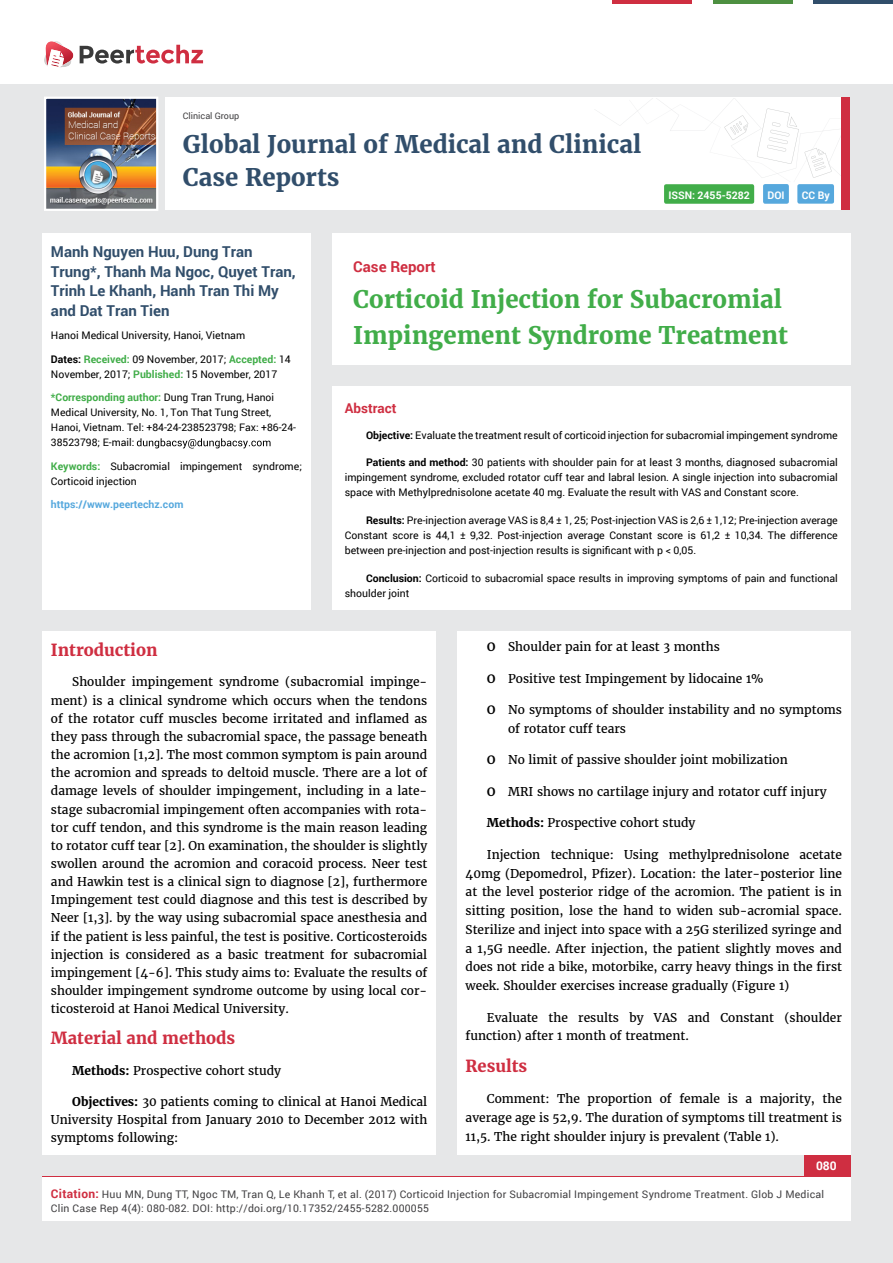
<style>
.page{position:relative;width:893px;height:1263px;background:#e6e7e8}
.page>*{position:absolute;margin:0;border:0;box-sizing:border-box;transform-origin:0 0}
.t1{font:700 24px/36px "Merriweather";color:#41ad49}
.t2{font:700 24px/33px "Merriweather";color:#314e6b}
.t3{font:700 16.5px "Merriweather";color:#cf2e41}
.t4{font:700 15px/19.5px "Roboto";color:#314e6b}
.t5{font:700 15px "Roboto";color:#cf2e41}
.t6{font:700 13.5px "Roboto";color:#cf2e41}
.t7{font:12px/18.1px "Merriweather";color:#000;text-align:justify}
.t8{font:700 12px "Roboto";color:#fff}
.t9{font:10.5px/15px "Roboto";color:#000}
.t10{font:10.5px/13.5px "Roboto";letter-spacing:.02em;color:#414042}
.t11{font:700 10.5px "Roboto";color:#41ad49}
.t12{font:700 10.5px "Roboto";color:#56a8dd}
.t13{font:700 10.5px "Roboto";color:#fff}
.t14{font:10.35px/15px "Roboto";color:#000}
.t15{font:9px "Roboto";color:#414042}
.s1{font-weight:700}
.s2{font-weight:700;color:#41ad49}
.s3{font-weight:400;font-size:10.35px;color:#000}
.s4{font-size:15px}
.s5{font-weight:700;font-size:12px;color:#cf2e41}
</style>
<div class="page">
<div style="left:165px;top:98px;width:684px;height:112px;background:#fff"></div>
<svg style="left:596px;top:99px;width:245px;height:79px"></svg>
<div style="left:841px;top:98px;width:8px;height:112px;background:#cf2e41"></div>
<img style="left:44px;top:97px;width:114px;height:114px">
<div style="left:0;top:0;width:893px;height:83px;background:#fff"></div>
<svg style="left:44px;top:41px;width:159px;height:27px"></svg>
<div style="left:664px;top:184px;width:90px;height:20px;background:#41ad49;border-radius:2px"></div>
<div style="left:763px;top:184px;width:26px;height:20px;background:#56a8dd;border-radius:2px"></div>
<div style="left:797px;top:184px;width:37px;height:20px;background:#56a8dd;border-radius:2px"></div>
<hr style="left:713px;top:0;width:79px;height:3px;background:#4d9041">
<hr style="left:612px;top:0;width:80px;height:3px;background:#cf2e41">
<hr style="left:813px;top:0;width:80px;height:3px;background:#314e6b">
<div style="left:804px;top:1154px;width:46px;height:43px;background:#cf2e41"></div>
<div style="left:42px;top:1177px;width:809px;height:43px;background:#fff"></div>
<div style="left:332px;top:386px;width:518px;height:224px;background:#fff"></div>
<div style="left:332px;top:233px;width:518px;height:132px;background:#fff"></div>
<div style="left:42px;top:233px;width:269px;height:377px;background:#fff"></div>
<svg style="left:137px;top:438px;width:134px;height:11px"></svg>
<div style="left:42px;top:631px;width:394px;height:523px;background:#fff"></div>
<div style="left:457px;top:631px;width:393px;height:523px;background:#fff"></div>
<p class="t15" style="left:183px;top:110px;width:58px">Clinical Group</p>
<h1 class="t2" style="left:183px;top:128px;width:460px">Global Journal of Medical and Clinical<br>Case Reports</h1>
<p class="t13" style="left:668px;top:188px;width:83px">ISSN: 2455-5282</p>
<p class="t13" style="left:767px;top:188px;width:19px">DOI</p>
<p class="t13" style="left:802px;top:188px;width:29px">CC By</p>
<p class="t4" style="left:51px;top:242px;width:246px">Manh Nguyen Huu, Dung Tran<br>Trung*, Thanh Ma Ngoc, Quyet Tran,<br>Trinh Le Khanh, Hanh Tran Thi My and Dat Tran Tien</p>
<p class="t9" style="left:51px;top:328px;width:196px">Hanoi Medical University, Hanoi, Vietnam</p>
<p class="t9" style="left:51px;top:351px;width:241px"><span class="s1">Dates:</span> <span class="s2">Received:</span> 09 November, 2017; <span class="s2">Accepted:</span> 14<br>November, 2017; <span class="s2">Published:</span> 15 November, 2017</p>
<p class="t11" style="left:51px;top:390px;width:225px">*Corresponding author: <span class="s3">Dung Tran Trung, Hanoi</span></p>
<p class="t14" style="left:51px;top:405px;width:247px">Medical University, No. 1, Ton That Tung Street,<br>Hanoi, Vietnam. Tel: +84-24-238523798; Fax: +86-24-<br>38523798; E-mail:</p>
<p class="t9" style="left:51px;top:458px;width:253px"><span class="s2">Keywords:</span> Subacromial impingement syndrome;<br>Corticoid injection</p>
<p class="t12" style="left:51px;top:497px;width:134px">https://www.peertechz.com</p>
<p class="t5" style="left:353px;top:256px;width:84px">Case Report</p>
<h1 class="t1" style="left:353px;top:281px;width:436px">Corticoid Injection for Subacromial<br>Impingement Syndrome Treatment</h1>
<p class="t6" style="left:345px;top:399px;width:53px">Abstract</p>
<p class="t9" style="left:366px;top:427px;width:473px"><span class="s1">Objective:</span> Evaluate the treatment result of corticoid injection for subacromial impingement syndrome</p>
<p class="t9" style="left:345px;top:455px;width:494px;text-align:justify;text-indent:21px"><span class="s1">Patients and method:</span> 30 patients with shoulder pain for at least 3 months, diagnosed subacromial impingement syndrome, excluded rotator cuff tear and labral lesion. A single injection into subacromial space with Methylprednisolone acetate 40 mg. Evaluate the result with VAS and Constant score.</p>
<p class="t9" style="left:345px;top:512px;width:494px;text-align:justify;text-indent:21px"><span class="s1">Results:</span> Pre-injection average VAS is 8,4 ± 1, 25; Post-injection VAS is 2,6 ± 1,12; Pre-injection average Constant score is 44,1 ± 9,32. Post-injection average Constant score is 61,2 ± 10,34. The difference between pre-injection and post-injection results is significant with p &lt; 0,05.</p>
<p class="t9" style="left:345px;top:570px;width:494px;text-indent:21px"><span class="s1">Conclusion:</span> Corticoid to subacromial space results in improving symptoms of pain and functional shoulder joint</p>
<h2 class="t3" style="left:51px;top:639px;width:108px">Introduction</h2>
<p class="t7" style="left:51px;top:673px;width:378px;text-indent:21px">Shoulder impingement syndrome (subacromial impinge&shy;ment) is a clinical syndrome which occurs when the tendons of the rotator cuff muscles become irritated and inflamed as they pass through the subacromial space, the passage beneath the acromion [1,2]. The most common symptom is pain around the acromion and spreads to deltoid muscle. There are a lot of damage levels of shoulder impingement, including in a late&shy;stage subacromial impingement often accompanies with rota&shy;tor cuff tendon, and this syndrome is the main reason leading to rotator cuff tear [2]. On examination, the shoulder is slightly swollen around the acromion and coracoid process. Neer test and Hawkin test is a clinical sign to diagnose [2], furthermore Impingement test could diagnose and this test is described by Neer [1,3]. by the way using subacromial space anesthesia and if the patient is less painful, the test is positive. Corticosteroids injection is considered as a basic treatment for subacromial impingement [4-6]. This study aims to: Evaluate the results of shoulder impingement syndrome outcome by using local cor&shy;ticosteroid at Hanoi Medical University.</p>
<h2 class="t3" style="left:51px;top:1028px;width:186px">Material and methods</h2>
<p class="t7" style="left:72px;top:1062px;width:210px"><span class="s1">Methods:</span> Prospective cohort study</p>
<p class="t7" style="left:51px;top:1093px;width:378px;text-indent:21px"><span class="s1">Objectives:</span> 30 patients coming to clinical at Hanoi Medical University Hospital from January 2010 to December 2012 with symptoms following:</p>
<p class="t7" style="left:487px;top:638px;width:234px"><span class="s4">o</span> Shoulder pain for at least 3 months</p>
<p class="t7" style="left:487px;top:669px;width:278px"><span class="s4">o</span> Positive test Impingement by lidocaine 1%</p>
<p class="t7" style="left:508px;top:701px;width:335px;line-height:18.8px;text-indent:-21px"><span class="s4">o</span> No symptoms of shoulder instability and no symptoms of rotator cuff tears</p>
<p class="t7" style="left:487px;top:751px;width:302px"><span class="s4">o</span> No limit of passive shoulder joint mobilization</p>
<p class="t7" style="left:487px;top:783px;width:341px"><span class="s4">o</span> MRI shows no cartilage injury and rotator cuff injury</p>
<p class="t7" style="left:487px;top:814px;width:210px"><span class="s1">Methods:</span> Prospective cohort study</p>
<p class="t7" style="left:466px;top:845px;width:378px;line-height:18.8px;text-indent:21px">Injection technique: Using methylprednisolone acetate 40mg (Depomedrol, Pfizer). Location: the later-posterior line at the level posterior ridge of the acromion. The patient is in sitting position, lose the hand to widen sub-acromial space.<br>Sterilize and inject into space with a 25G sterilized syringe and a 1,5G needle. After injection, the patient slightly moves and does not ride a bike, motorbike, carry heavy things in the first week. Shoulder exercises increase gradually (Figure 1)</p>
<p class="t7" style="left:466px;top:1008px;width:378px;line-height:18.8px;text-indent:21px">Evaluate the results by VAS and Constant (shoulder function) after 1 month of treatment.</p>
<h2 class="t3" style="left:466px;top:1056px;width:63px">Results</h2>
<p class="t7" style="left:466px;top:1090px;width:378px;line-height:18.8px;text-indent:21px">Comment: The proportion of female is a majority, the average age is 52,9. The duration of symptoms till treatment is 11,5. The right shoulder injury is prevalent (Table 1).</p>
<p class="t8" style="left:816px;top:1158px;width:22px">080</p>
<p class="t10" style="left:51px;top:1188px;width:774px"><span class="s5">Citation:</span> Huu MN, Dung TT, Ngoc TM, Tran Q, Le Khanh T, et al. (2017) Corticoid Injection for Subacromial Impingement Syndrome Treatment. Glob J Medical<br>Clin Case Rep 4(4): 080-082. DOI: http://doi.org/10.17352/2455-5282.000055</p>
</div>
